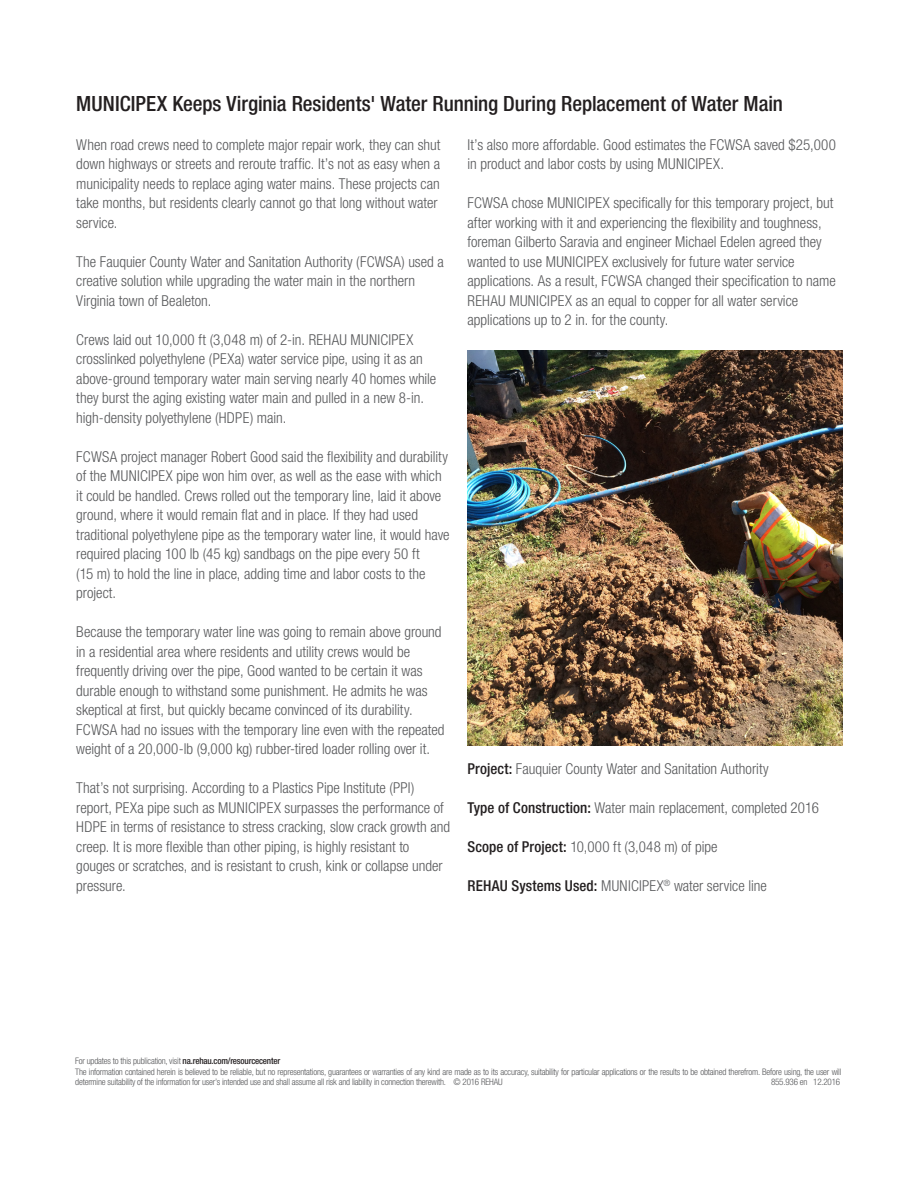
<style>
.page{position:relative;width:918px;height:1188px;background:#fff}
.page>*{position:absolute;margin:0;border:0;box-sizing:border-box;transform-origin:0 0}
.Bodytext_headline{font:500 condensed 21px "Helvetica Neue LT Com";letter-spacing:-.005em;color:#231f20}
.Bodytext{font:300 condensed 15px/19.5px "Helvetica Neue LT Com";color:#57585a}
.t1{font:300 condensed 9px/10.8px "Helvetica Neue LT Com";letter-spacing:-.02em;color:#57585a}
.s1{font-weight:500;color:#231f20}
</style>
<div class="page">
<img style="left:468px;top:350px;width:375px;height:395px">
<p class="Bodytext_headline" style="left:76px;top:91px;width:708px">MUNICIPEX Keeps Virginia Residents' Water Running During Replacement of Water Main</p>
<p class="Bodytext" style="left:468px;top:134px;width:370px">It’s also more affordable. Good estimates the FCWSA saved $25,000 in product and labor costs by using MUNICIPEX.</p>
<p class="Bodytext" style="left:468px;top:193px;width:370px">FCWSA chose MUNICIPEX specifically for this temporary project, but after working with it and experiencing the flexibility and toughness, foreman Gilberto Saravia and engineer Michael Edelen agreed they wanted to use MUNICIPEX exclusively for future water service applications. As a result, FCWSA changed their specification to name REHAU MUNICIPEX as an equal to copper for all water service applications up to 2 in. for the county.</p>
<p class="Bodytext" style="left:76px;top:134px;width:366px">When road crews need to complete major repair work, they can shut down highways or streets and reroute traffic. It’s not as easy when a municipality needs to replace aging water mains. These projects can take months, but residents clearly cannot go that long without water service.</p>
<p class="Bodytext" style="left:76px;top:251px;width:369px">The Fauquier County Water and Sanitation Authority (FCWSA) used a creative solution while upgrading the water main in the northern<br>Virginia town of Bealeton.</p>
<p class="Bodytext" style="left:76px;top:329px;width:362px">Crews laid out 10,000 ft (3,048 m) of 2-in. REHAU MUNICIPEX crosslinked polyethylene (PEXa) water service pipe, using it as an above-ground temporary water main serving nearly 40 homes while they burst the aging existing water main and pulled in a new 8-in. high-density polyethylene (HDPE) main.</p>
<p class="Bodytext" style="left:76px;top:446px;width:375px">FCWSA project manager Robert Good said the flexibility and durability of the MUNICIPEX pipe won him over, as well as the ease with which it could be handled. Crews rolled out the temporary line, laid it above ground, where it would remain flat and in place. If they had used traditional polyethylene pipe as the temporary water line, it would have required placing 100 lb (45 kg) sandbags on the pipe every 50 ft</p>
<p class="Bodytext" style="left:76px;top:563px;width:351px">(15 m) to hold the line in place, adding time and labor costs to the project.</p>
<p class="Bodytext" style="left:76px;top:622px;width:370px">Because the temporary water line was going to remain above ground in a residential area where residents and utility crews would be frequently driving over the pipe, Good wanted to be certain it was durable enough to withstand some punishment. He admits he was skeptical at first, but quickly became convinced of its durability.<br>FCWSA had no issues with the temporary line even with the repeated weight of a 20,000-lb (9,000 kg) rubber-tired loader rolling over it.</p>
<p class="Bodytext" style="left:76px;top:778px;width:375px">That’s not surprising. According to a Plastics Pipe Institute (PPI) report, PEXa pipe such as MUNICIPEX surpasses the performance of HDPE in terms of resistance to stress cracking, slow crack growth and creep. It is more flexible than other piping, is highly resistant to gouges or scratches, and is resistant to crush, kink or collapse under pressure.</p>
<p class="Bodytext" style="left:468px;top:758px;width:303px"><span class="s1">Project:</span> Fauquier County Water and Sanitation Authority</p>
<p class="Bodytext" style="left:468px;top:797px;width:353px"><span class="s1">Type of Construction:</span> Water main replacement, completed 2016</p>
<p class="Bodytext" style="left:468px;top:836px;width:252px"><span class="s1">Scope of Project:</span> 10,000 ft (3,048 m) of pipe</p>
<p class="Bodytext" style="left:468px;top:875px;width:301px"><span class="s1">REHAU Systems Used:</span> MUNICIPEX<sup>®</sup> water service line</p>
<p class="t1" style="left:75px;top:1055px;width:768px">For updates to this publication, visit <span class="s1">na.rehau.com/resourcecenter<br></span>The information contained herein is believed to be reliable, but no representations, guarantees or warranties of any kind are made as to its accuracy, suitability for particular applications or the results to be obtained therefrom. Before using, the user will determine suitability of the information for user’s intended use and shall assume all risk and liability in connection therewith. © 2016 REHAU</p>
<p class="t1" style="left:771px;top:1077px;width:71px">855.936 en 12.2016</p>
</div>
